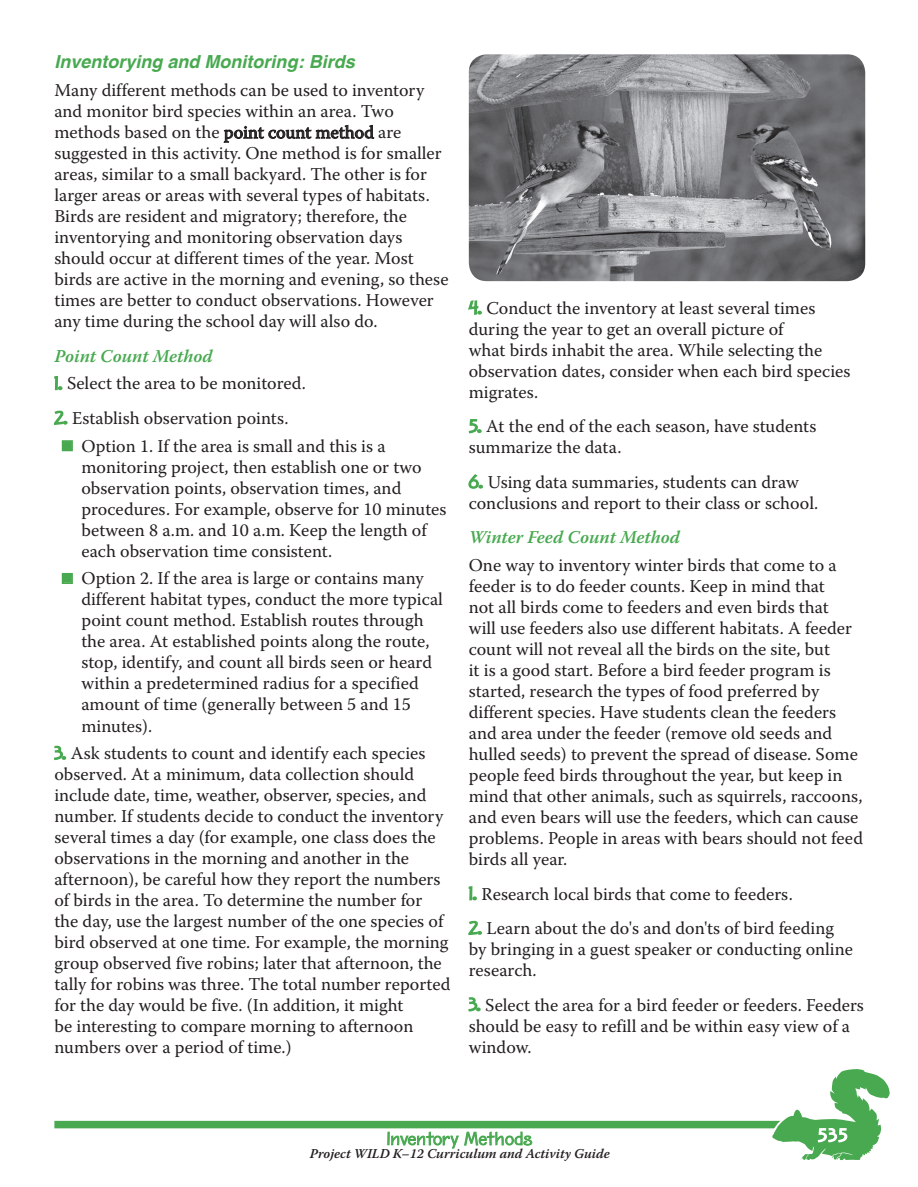
<style>
.page{position:relative;width:918px;height:1187px;background:#fff}
.page>*{position:absolute;margin:0;border:0;box-sizing:border-box;transform-origin:0 0}
.t1{font:18px/21px "Warnock Pro";color:#231f20}
.t2{font:italic 600 18px "Warnock Pro";color:#48a950}
.t3{font:italic 700 18px "Helvetica";color:#48a950}
.t4{font:16.5px "Birdlegs Md SG";letter-spacing:-.01em;color:#48a950}
.t5{font:italic 600 13.5px "Warnock Pro";color:#231f20}
.s1{font-family:"Birdlegs Md SG";font-size:16.5px;color:#48a950}
.s2{color:#48a950}
</style>
<div class="page">
<div style="left:54px;top:1121px;width:810px;height:7px;background:#48a950"></div>
<svg style="left:769px;top:1069px;width:121px;height:92px"></svg>
<svg style="left:387px;top:1120px;width:145px;height:29px"></svg>
<svg style="left:223px;top:124px;width:152px;height:19px"></svg>
<svg style="left:54px;top:375px;width:8px;height:16px"></svg>
<svg style="left:53px;top:410px;width:15px;height:15px"></svg>
<div style="left:62px;top:440px;width:11px;height:11px;border:2px solid #48a950"></div>
<div style="left:62px;top:573px;width:11px;height:11px;border:2px solid #48a950"></div>
<svg style="left:54px;top:745px;width:12px;height:16px"></svg>
<svg style="left:468px;top:300px;width:13px;height:15px"></svg>
<svg style="left:468px;top:419px;width:13px;height:15px"></svg>
<svg style="left:468px;top:474px;width:15px;height:15px"></svg>
<svg style="left:468px;top:886px;width:8px;height:15px"></svg>
<svg style="left:468px;top:920px;width:14px;height:16px"></svg>
<svg style="left:468px;top:997px;width:12px;height:15px"></svg>
<img style="left:468px;top:54px;width:396px;height:227px">
<p class="t3" style="left:54px;top:47px;width:302px">Inventorying and Monitoring: Birds</p>
<p class="t1" style="left:54px;top:79px;width:395px">Many different methods can be used to inventory and monitor bird species within an area. Two methods based on the point count method are suggested in this activity. One method is for smaller areas, similar to a small backyard. The other is for larger areas or areas with several types of habitats.<br>Birds are resident and migratory; therefore, the inventorying and monitoring observation days should occur at different times of the year. Most birds are active in the morning and evening, so these times are better to conduct observations. However any time during the school day will also do.</p>
<p class="t2" style="left:54px;top:345px;width:160px">Point Count Method</p>
<p class="t1" style="left:54px;top:373px;width:253px"><span class="s1">1.</span> Select the area to be monitored.</p>
<p class="t1" style="left:54px;top:407px;width:236px"><span class="s1">2.</span> Establish observation points.</p>
<p class="t1" style="left:81px;top:435px;width:366px;text-indent:-20px"><span class="s2">■</span> Option 1. If the area is small and this is a monitoring project, then establish one or two observation points, observation times, and procedures. For example, observe for 10 minutes between 8 a.m. and 10 a.m. Keep the length of each observation time consistent.</p>
<p class="t1" style="left:81px;top:568px;width:363px;text-indent:-20px"><span class="s2">■</span> Option 2. If the area is large or contains many different habitat types, conduct the more typical point count method. Establish routes through the area. At established points along the route, stop, identify, and count all birds seen or heard within a predetermined radius for a specified amount of time (generally between 5 and 15 minutes).</p>
<p class="t1" style="left:54px;top:742px;width:397px"><span class="s1">3.</span> Ask students to count and identify each species observed. At a minimum, data collection should include date, time, weather, observer, species, and number. If students decide to conduct the inventory several times a day (for example, one class does the observations in the morning and another in the afternoon), be careful how they report the numbers of birds in the area. To determine the number for the day, use the largest number of the one species of bird observed at one time. For example, the morning group observed five robins; later that afternoon, the tally for robins was three. The total number reported for the day would be five. (In addition, it might<br>be interesting to compare morning to afternoon numbers over a period of time.)</p>
<p class="t1" style="left:468px;top:297px;width:383px"><span class="s1">4.</span> Conduct the inventory at least several times during the year to get an overall picture of<br>what birds inhabit the area. While selecting the observation dates, consider when each bird species migrates.</p>
<p class="t1" style="left:468px;top:416px;width:349px"><span class="s1">5.</span> At the end of the each season, have students summarize the data.</p>
<p class="t1" style="left:468px;top:471px;width:350px"><span class="s1">6.</span> Using data summaries, students can draw conclusions and report to their class or school.</p>
<p class="t2" style="left:468px;top:527px;width:213px">Winter Feed Count Method</p>
<p class="t1" style="left:468px;top:554px;width:395px">One way to inventory winter birds that come to a feeder is to do feeder counts. Keep in mind that<br>not all birds come to feeders and even birds that<br>will use feeders also use different habitats. A feeder count will not reveal all the birds on the site, but<br>it is a good start. Before a bird feeder program is started, research the types of food preferred by different species. Have students clean the feeders and area under the feeder (remove old seeds and hulled seeds) to prevent the spread of disease. Some people feed birds throughout the year, but keep in mind that other animals, such as squirrels, raccoons, and even bears will use the feeders, which can cause problems. People in areas with bears should not feed birds all year.</p>
<p class="t1" style="left:468px;top:883px;width:325px"><span class="s1">1.</span> Research local birds that come to feeders.</p>
<p class="t1" style="left:468px;top:917px;width:385px"><span class="s1">2.</span> Learn about the do's and don'ts of bird feeding by bringing in a guest speaker or conducting online research.</p>
<p class="t1" style="left:468px;top:994px;width:396px"><span class="s1">3.</span> Select the area for a bird feeder or feeders. Feeders should be easy to refill and be within easy view of a window.</p>
<p class="t4" style="left:386px;top:1129px;width:147px">Inventory Methods</p>
<p class="t5" style="left:309px;top:1146px;width:301px">Project WILD K–12 Curriculum and Activity Guide</p>
</div>
